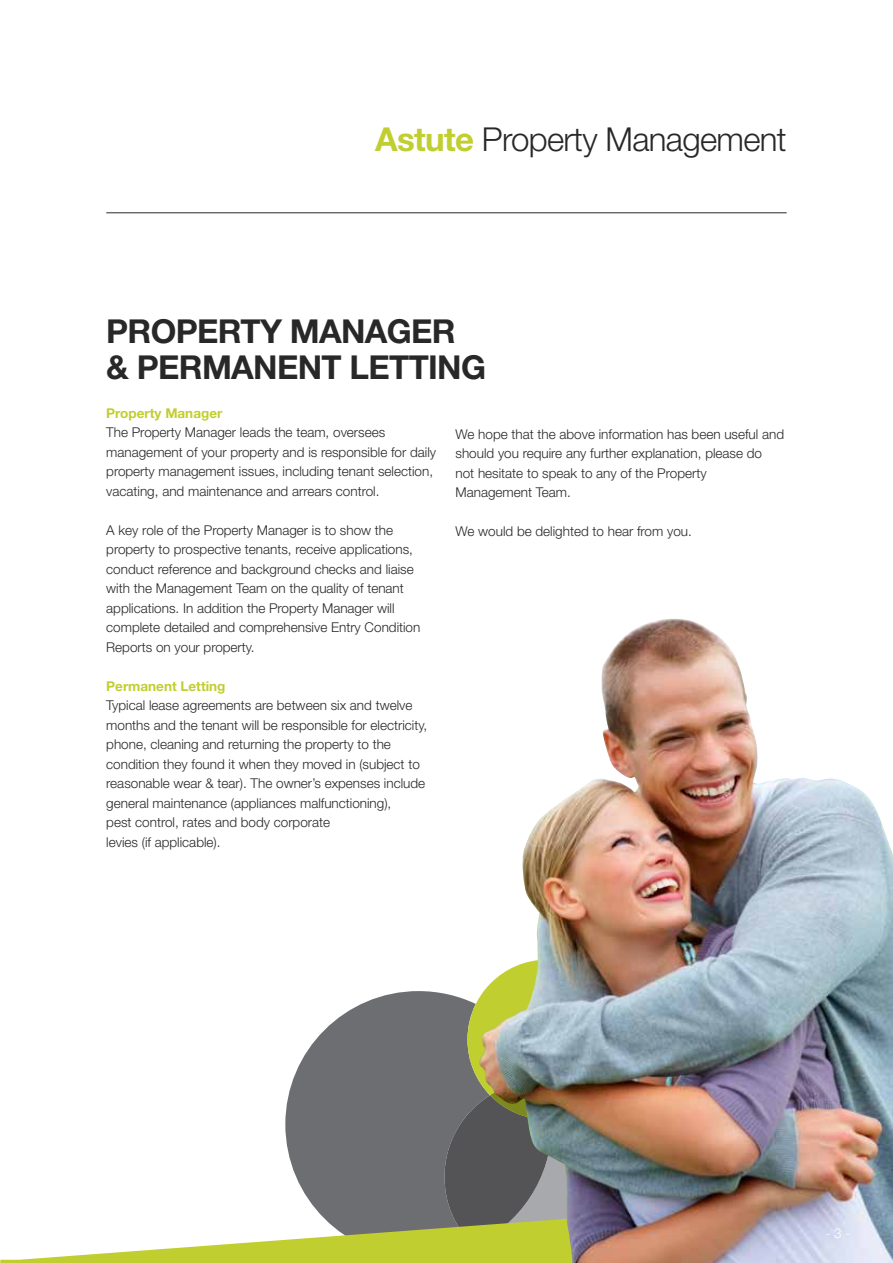
<style>
.page{position:relative;width:893px;height:1263px;background:#fff}
.page>*{position:absolute;margin:0;border:0;box-sizing:border-box;transform-origin:0 0}
.t1{font:700 33px/36px "Helvetica Neue LT Std";letter-spacing:-.02em;color:#292829}
.t2{font:300 33px "Helvetica Neue LT Std";letter-spacing:-.02em;color:#292829}
.t3{font:300 13.5px/19.5px "Helvetica Neue LT Std";color:#292829}
.t4{font:700 13.5px "Helvetica Neue LT Std";color:#c1ce30}
.t5{font:300 13.5px "Helvetica Neue LT Std";color:#fff}
.s1{font-weight:700;color:#c1ce30}
</style>
<div class="page">
<svg style="left:285px;top:991px;width:193px;height:203px;background:#808183"></svg>
<div style="left:467px;top:960px;width:160px;height:159px;background:#c1ce30;border-radius:50%"></div>
<svg style="left:444px;top:1081px;width:34px;height:113px;background:#5e5f61"></svg>
<svg style="left:0;top:1194px;width:478px;height:69px"></svg>
<img style="left:478px;top:619px;width:415px;height:644px">
<hr style="left:106px;top:213px;width:681px;height:1px;background:#292829">
<h1 class="t2" style="left:375px;top:119px;width:413px"><span class="s1">Astute</span> Property Management</h1>
<h1 class="t1" style="left:106px;top:312px;width:381px">PROPERTY MANAGER &amp; PERMANENT LETTING</h1>
<p class="t4" style="left:106px;top:405px;width:118px">Property Manager</p>
<p class="t3" style="left:106px;top:422px;width:331px">The Property Manager leads the team, oversees management of your property and is responsible for daily property management issues, including tenant selection, vacating, and maintenance and arrears control.</p>
<p class="t3" style="left:106px;top:520px;width:316px">A key role of the Property Manager is to show the property to prospective tenants, receive applications, conduct reference and background checks and liaise with the Management Team on the quality of tenant applications. In addition the Property Manager will complete detailed and comprehensive Entry Condition Reports on your property.</p>
<p class="t4" style="left:106px;top:678px;width:121px">Permanent Letting</p>
<p class="t3" style="left:106px;top:695px;width:322px">Typical lease agreements are between six and twelve months and the tenant will be responsible for electricity, phone, cleaning and returning the property to the condition they found it when they moved in (subject to reasonable wear &amp; tear). The owner’s expenses include general maintenance (appliances malfunctioning),<br>pest control, rates and body corporate<br>levies (if applicable).</p>
<p class="t3" style="left:455px;top:424px;width:330px">We hope that the above information has been useful and should you require any further explanation, please do not hesitate to speak to any of the Property Management Team.</p>
<p class="t3" style="left:455px;top:521px;width:238px">We would be delighted to hear from you.</p>
<p class="t5" style="left:825px;top:1224px;width:27px">- 3 -</p>
</div>
